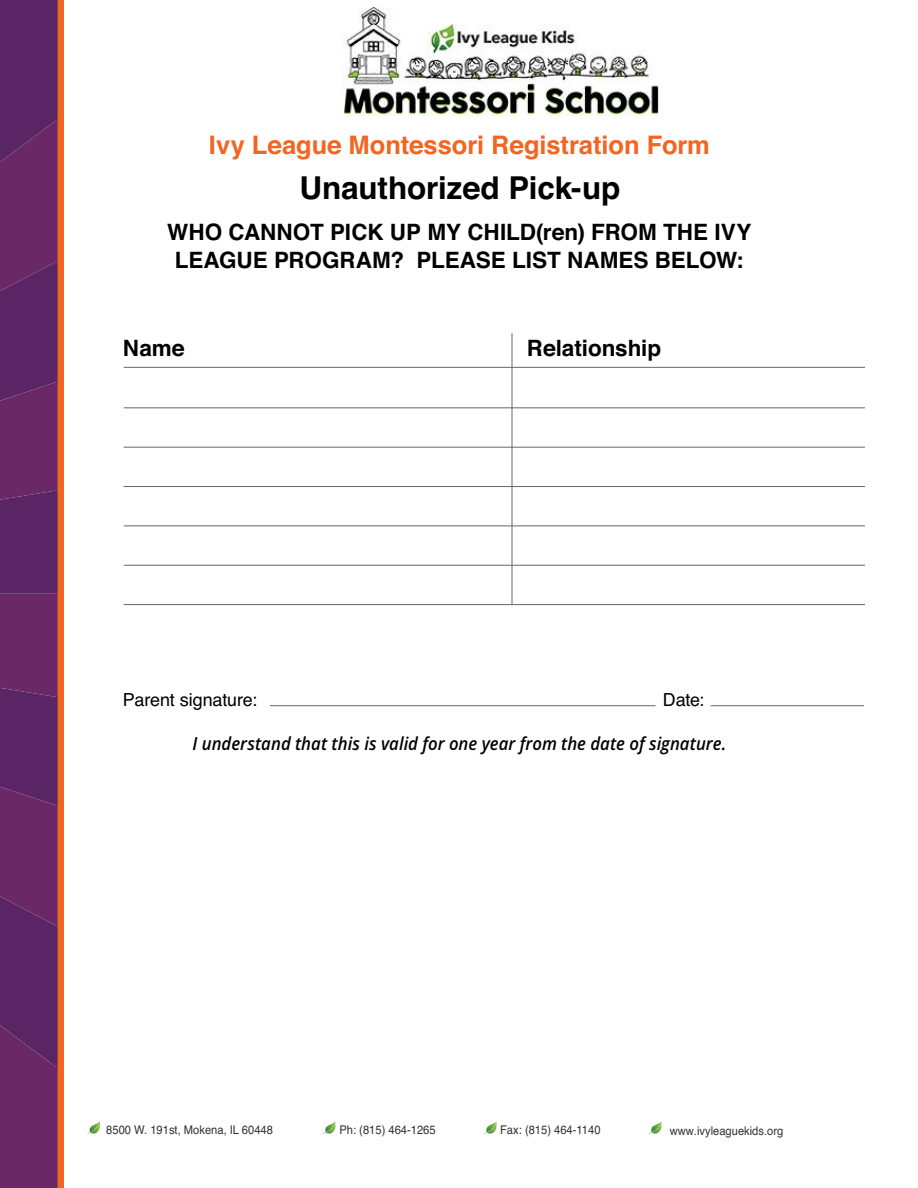
<style>
.page{position:relative;width:918px;height:1188px;background:#fff}
.page>*{position:absolute;margin:0;border:0;box-sizing:border-box;transform-origin:0 0}
.t1{font:700 31.5px "Helvetica";letter-spacing:-.005em;color:#000}
.t2{font:700 25.5px "Helvetica";color:#f26522}
.t3{font:700 22.5px/28.5px "Helvetica";color:#000;text-align:center}
.t4{font:italic 600 18px "Open Sans";color:#000;scale:.93 1}
.t5{font:18px "Helvetica";letter-spacing:-.01em;color:#000}
.t6{font:12px "Helvetica";color:#333;scale:.93 1}
</style>
<div class="page">
<div style="left:56px;top:0;width:8px;height:1188px;background:#f26522"></div>
<svg style="left:0;top:0;width:58px;height:1188px"></svg>
<svg style="left:89px;top:1121px;width:11px;height:13px"></svg>
<svg style="left:325px;top:1121px;width:11px;height:13px"></svg>
<svg style="left:486px;top:1121px;width:11px;height:13px"></svg>
<svg style="left:651px;top:1121px;width:11px;height:13px"></svg>
<hr style="left:270px;top:705px;width:386px;height:1px;background:#666">
<hr style="left:711px;top:705px;width:153px;height:1px;background:#666">
<hr style="left:124px;top:407px;width:741px;height:1px;background:#666">
<hr style="left:124px;top:367px;width:741px;height:1px;background:#666">
<hr style="left:512px;top:333px;width:1px;height:272px;background:#666">
<hr style="left:124px;top:447px;width:741px;height:1px;background:#666">
<hr style="left:124px;top:486px;width:741px;height:1px;background:#666">
<hr style="left:124px;top:526px;width:741px;height:1px;background:#666">
<hr style="left:124px;top:565px;width:741px;height:1px;background:#666">
<hr style="left:124px;top:604px;width:741px;height:1px;background:#666">
<img style="left:343px;top:8px;width:315px;height:108px">
<p class="t2" style="left:209px;top:134px;width:502px">Ivy League Montessori Registration Form</p>
<h1 class="t1" style="left:299px;top:174px;width:322px">Unauthorized Pick-up</h1>
<p class="t3" style="left:167px;top:219px;width:586px">WHO CANNOT PICK UP MY CHILD(ren) FROM THE IVY<br>LEAGUE PROGRAM? PLEASE LIST NAMES BELOW:</p>
<p class="t3" style="left:123px;top:336px;width:63px">Name</p>
<p class="t3" style="left:527px;top:336px;width:136px">Relationship</p>
<p class="t5" style="left:123px;top:692px;width:136px">Parent signature:</p>
<p class="t5" style="left:663px;top:692px;width:43px">Date:</p>
<p class="t4" style="left:193px;top:736px;width:575px">I understand that this is valid for one year from the date of signature.</p>
<p class="t6" style="left:106px;top:1125px;width:181px">8500 W. 191st, Mokena, IL 60448</p>
<p class="t6" style="left:339px;top:1125px;width:105px">Ph: (815) 464-1265</p>
<p class="t6" style="left:500px;top:1125px;width:110px">Fax: (815) 464-1140</p>
<p class="t6" style="left:670px;top:1121px;width:124px">www.ivyleaguekids.org</p>
</div>
